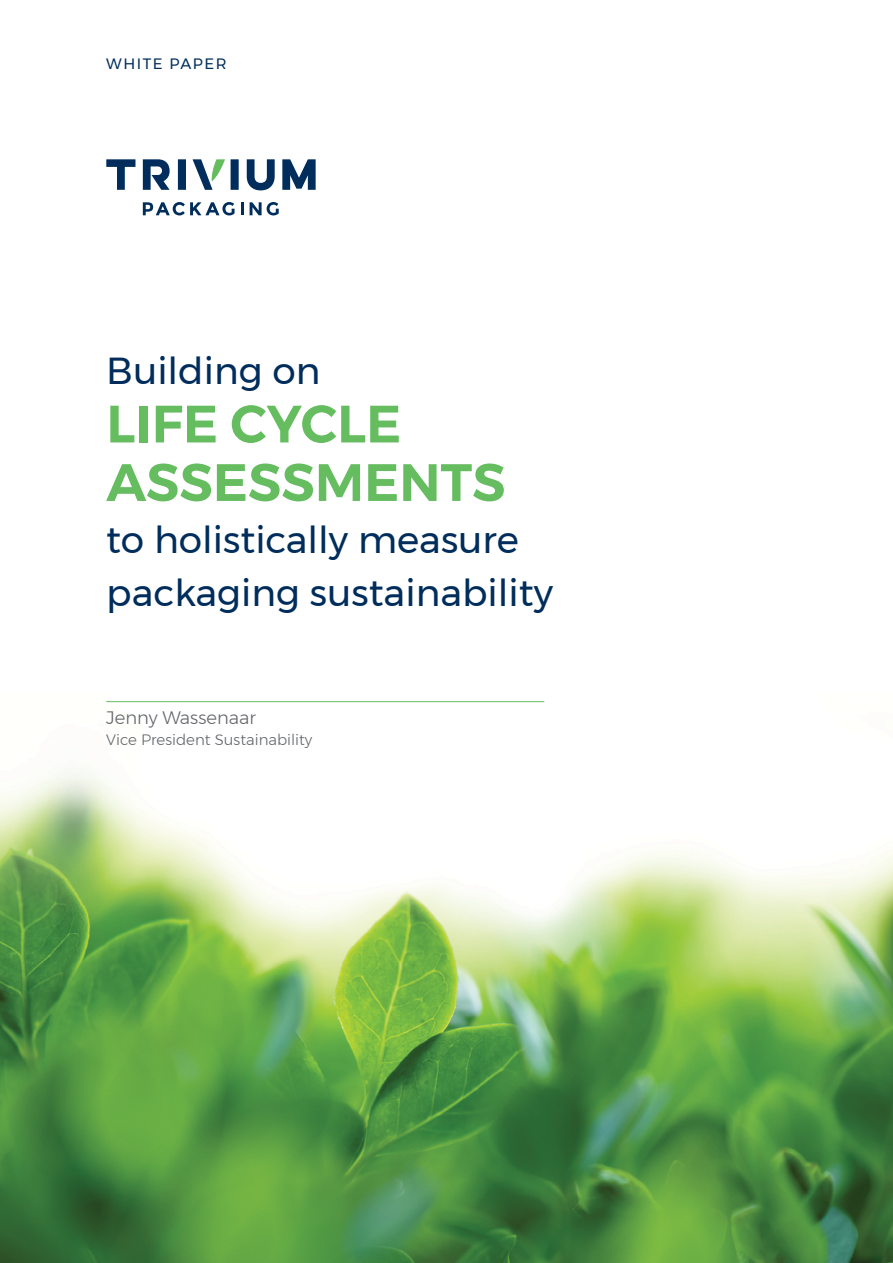
<style>
.page{position:relative;width:893px;height:1263px;background:#fff}
.page>*{position:absolute;margin:0;border:0;box-sizing:border-box;transform-origin:0 0}
.t1{font:600 52.5px/58.5px "Montserrat";color:#65bd60}
.t2{font:37.5px/52.5px "Montserrat";color:#002d5b}
.t3{font:300 18px "Montserrat";color:#63656a}
.t4{font:300 15px "Montserrat";color:#63656a}
.t5{font:15px "Montserrat";letter-spacing:.1em;color:#002d5b}
</style>
<div class="page">
<img style="left:0;top:159px;width:893px;height:1103px">
<hr style="left:106px;top:701px;width:438px;height:1px;background:#65bd60">
<svg style="left:143px;top:202px;width:92px;height:13px"></svg>
<svg style="left:241px;top:202px;width:2px;height:13px"></svg>
<svg style="left:250px;top:202px;width:29px;height:13px"></svg>
<svg style="left:106px;top:159px;width:29px;height:31px"></svg>
<svg style="left:282px;top:159px;width:34px;height:31px"></svg>
<div style="left:178px;top:159px;width:8px;height:31px;background:#002d5b"></div>
<div style="left:231px;top:159px;width:8px;height:31px;background:#002d5b"></div>
<svg style="left:143px;top:159px;width:27px;height:31px"></svg>
<svg style="left:247px;top:159px;width:28px;height:31px"></svg>
<svg style="left:193px;top:159px;width:32px;height:31px"></svg>
<p class="t5" style="left:106px;top:52px;width:122px">WHITE PAPER</p>
<p class="t2" style="left:106px;top:344px;width:216px">Building on</p>
<h1 class="t1" style="left:106px;top:394px;width:401px">LIFE CYCLE<br>ASSESSMENTS</h1>
<p class="t2" style="left:106px;top:513px;width:448px">to holistically measure packaging sustainability</p>
<p class="t3" style="left:106px;top:704px;width:151px">Jenny Wassenaar</p>
<p class="t4" style="left:106px;top:729px;width:208px">Vice President Sustainability</p>
</div>
